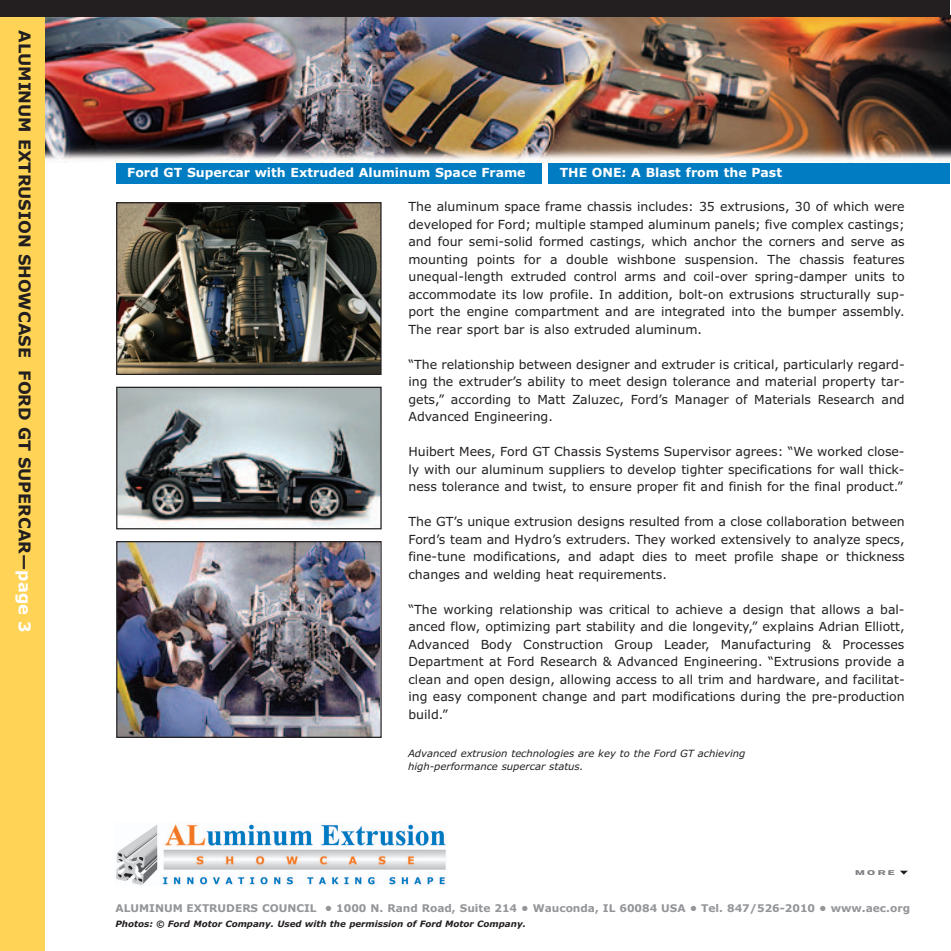
<style>
.page{position:relative;width:951px;height:951px;background:#fff}
.page>*{position:absolute;margin:0;border:0;box-sizing:border-box;transform-origin:0 0}
.t1{font:700 16.25px "Verdana";color:#231f20}
.t2{font:12.5px/17.5px "Verdana";color:#231f20;text-align:justify}
.t3{font:700 12.5px "Verdana";color:#fff}
.t4{font:700 10.62px "Verdana";color:#939598}
.t5{font:italic 10px/12.5px "Verdana";color:#231f20}
.t6{font:italic 700 8.75px "Verdana";color:#231f20}
.t7{font:7.88px "Simian Display Chimpanzee";color:#808285;scale:1.43 1}
.s1{color:#fff}
</style>
<div class="page">
<img style="left:44px;top:17px;width:905px;height:145px">
<div style="left:0;top:0;width:44px;height:950px;background:#fed356"></div>
<div style="left:0;top:0;width:949px;height:17px;background:#231f20"></div>
<img style="left:118px;top:204px;width:261px;height:169px">
<div style="left:116px;top:202px;width:265px;height:173px;border:1px solid #231f20"></div>
<svg style="left:900px;top:871px;width:7px;height:4px"></svg>
<img style="left:116px;top:824px;width:330px;height:61px">
<img style="left:118px;top:543px;width:261px;height:193px">
<div style="left:116px;top:541px;width:265px;height:197px;border:1px solid #231f20"></div>
<div style="left:117px;top:163px;width:424px;height:21px;background:#007cc2"></div>
<div style="left:548px;top:163px;width:401px;height:21px;background:#007cc2"></div>
<img style="left:118px;top:389px;width:261px;height:138px">
<div style="left:116px;top:387px;width:265px;height:142px;border:1px solid #231f20"></div>
<h1 class="t1" style="left:34px;top:30px;width:604px;rotate:90deg">ALUMINUM EXTRUSION SHOWCASE FORD GT SUPERCAR—<span class="s1">page 3</span></h1>
<p class="t3" style="left:127px;top:166px;width:400px">Ford GT Supercar with Extruded Aluminum Space Frame</p>
<p class="t3" style="left:559px;top:166px;width:224px">THE ONE: A Blast from the Past</p>
<p class="t2" style="left:408px;top:198px;width:497px">The aluminum space frame chassis includes: 35 extrusions, 30 of which were developed for Ford; multiple stamped aluminum panels; five complex castings; and four semi-solid formed castings, which anchor the corners and serve as mounting points for a double wishbone suspension. The chassis features unequal-length extruded control arms and coil-over spring-damper units to accommodate its low profile. In addition, bolt-on extrusions structurally sup&shy;port the engine compartment and are integrated into the bumper assembly.<br>The rear sport bar is also extruded aluminum.</p>
<p class="t2" style="left:408px;top:356px;width:497px">“The relationship between designer and extruder is critical, particularly regard&shy;ing the extruder’s ability to meet design tolerance and material property tar&shy;gets,” according to Matt Zaluzec, Ford’s Manager of Materials Research and Advanced Engineering.</p>
<p class="t2" style="left:408px;top:443px;width:497px">Huibert Mees, Ford GT Chassis Systems Supervisor agrees: “We worked close&shy;ly with our aluminum suppliers to develop tighter specifications for wall thick&shy;ness tolerance and twist, to ensure proper fit and finish for the final product.”</p>
<p class="t2" style="left:408px;top:513px;width:497px">The GT’s unique extrusion designs resulted from a close collaboration between Ford’s team and Hydro’s extruders. They worked extensively to analyze specs, fine-tune modifications, and adapt dies to meet profile shape or thickness changes and welding heat requirements.</p>
<p class="t2" style="left:408px;top:601px;width:497px">“The working relationship was critical to achieve a design that allows a bal&shy;anced flow, optimizing part stability and die longevity,” explains Adrian Elliott, Advanced Body Construction Group Leader, Manufacturing &amp; Processes Department at Ford Research &amp; Advanced Engineering. “Extrusions provide a clean and open design, allowing access to all trim and hardware, and facilitat&shy;ing easy component change and part modifications during the pre-production build.”</p>
<p class="t5" style="left:408px;top:747px;width:339px">Advanced extrusion technologies are key to the Ford GT achieving high-performance supercar status.</p>
<p class="t7" style="left:854px;top:868px;width:29px">MORE</p>
<p class="t4" style="left:115px;top:902px;width:795px">ALUMINUM EXTRUDERS COUNCIL • 1000 N. Rand Road, Suite 214 • Wauconda, IL 60084 USA • Tel. 847/526-2010 • www.aec.org</p>
<p class="t6" style="left:115px;top:918px;width:412px">Photos: © Ford Motor Company. Used with the permission of Ford Motor Company.</p>
</div>
